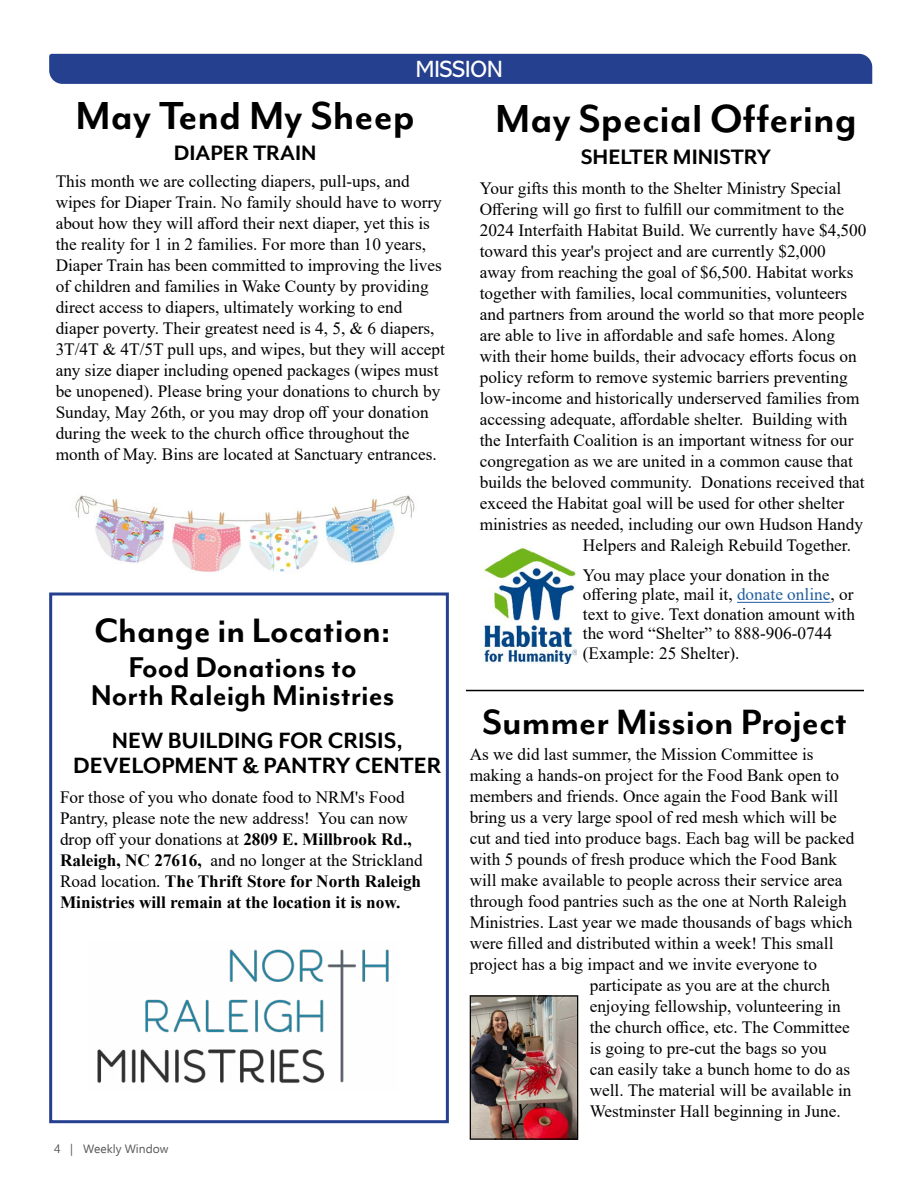
<style>
.page{position:relative;width:918px;height:1188px;background:#fff}
.page>*{position:absolute;margin:0;border:0;box-sizing:border-box;transform-origin:0 0}
.t1{font:700 45px "Mr Eaves Mod OT";color:#000}
.t2{font:700 40.5px "Mr Eaves Mod OT";color:#000}
.t3{font:700 39px "Mr Eaves Mod OT";color:#000}
.t4{font:700 33px/28.5px "Mr Eaves Mod OT";color:#000;text-align:center}
.t5{font:700 25.5px/25.5px "Mr Eaves Mod OT";color:#000;text-align:center}
.t6{font:700 24px "Mr Eaves Mod OT";color:#000}
.t7{font:23.7px "Abadi MT Pro";color:#fff}
.t8{font:17.25px/21px "Times New Roman";color:#000}
.t9{font:12px "Ebrima";color:#58595b}
.s1{font-weight:700}
.s2{color:#215e9e}
</style>
<div class="page">
<div style="left:49px;top:592px;width:400px;height:531px;border:3px solid #25408f"></div>
<img style="left:75px;top:495px;width:340px;height:78px">
<div style="left:49px;top:54px;width:823px;height:30px;background:#25408f"></div>
<hr style="left:737px;top:602px;width:93px;height:1px;background:#215e9e">
<img style="left:480px;top:547px;width:96px;height:117px">
<img style="left:97px;top:949px;width:292px;height:134px">
<hr style="left:466px;top:690px;width:398px;height:1px;background:#000">
<img style="left:472px;top:997px;width:104px;height:141px">
<div style="left:470px;top:995px;width:108px;height:145px;border:1px solid #000"></div>
<h3 class="t7" style="left:416px;top:56px;width:88px">MISSION</h3>
<h1 class="t1" style="left:76px;top:91px;width:341px">May Tend My Sheep</h1>
<h3 class="t6" style="left:174px;top:140px;width:144px">DIAPER TRAIN</h3>
<p class="t8" style="left:56px;top:170px;width:391px">This month we are collecting diapers, pull-ups, and wipes for Diaper Train. No family should have to worry about how they will afford their next diaper, yet this is the reality for 1 in 2 families. For more than 10 years, Diaper Train has been committed to improving the lives of children and families in Wake County by providing direct access to diapers, ultimately working to end diaper poverty. Their greatest need is 4, 5, &amp; 6 diapers, 3T/4T &amp; 4T/5T pull ups, and wipes, but they will accept any size diaper including opened packages (wipes must be unopened). Please bring your donations to church by Sunday, May 26th, or you may drop off your donation during the week to the church office throughout the month of May. Bins are located at Sanctuary entrances.</p>
<h3 class="t3" style="left:94px;top:609px;width:298px">Change in Location:</h3>
<h3 class="t4" style="left:91px;top:653px;width:305px">Food Donations to<br>North Raleigh Ministries</h3>
<h3 class="t5" style="left:73px;top:728px;width:370px">NEW BUILDING FOR CRISIS,<br>DEVELOPMENT &amp; PANTRY CENTER</h3>
<p class="t8" style="left:60px;top:787px;width:364px">For those of you who donate food to NRM's Food Pantry, please note the new address! You can now drop off your donations at <span class="s1">2809 E. Millbrook Rd., Raleigh, NC 27616,</span> and no longer at the Strickland Road location. <span class="s1">The Thrift Store for North Raleigh Ministries will remain at the location it is now.</span></p>
<p class="t9" style="left:54px;top:1140px;width:116px">4 | Weekly Window</p>
<h1 class="t1" style="left:495px;top:95px;width:363px">May Special Offering</h1>
<h3 class="t6" style="left:581px;top:144px;width:192px">SHELTER MINISTRY</h3>
<p class="t8" style="left:480px;top:177px;width:363px">Your gifts this month to the Shelter Ministry Special</p>
<p class="t8" style="left:480px;top:198px;width:366px">Offering will go first to fulfill our commitment to the</p>
<p class="t8" style="left:480px;top:219px;width:388px">2024 Interfaith Habitat Build. We currently have $4,500</p>
<p class="t8" style="left:480px;top:240px;width:348px">toward this year's project and are currently $2,000</p>
<p class="t8" style="left:480px;top:261px;width:375px">away from reaching the goal of $6,500. Habitat works</p>
<p class="t8" style="left:480px;top:282px;width:369px">together with families, local communities, volunteers</p>
<p class="t8" style="left:480px;top:303px;width:386px">and partners from around the world so that more people</p>
<p class="t8" style="left:480px;top:324px;width:357px">are able to live in affordable and safe homes. Along</p>
<p class="t8" style="left:480px;top:345px;width:378px">with their home builds, their advocacy efforts focus on</p>
<p class="t8" style="left:480px;top:366px;width:369px">policy reform to remove systemic barriers preventing</p>
<p class="t8" style="left:480px;top:387px;width:381px">low-income and historically underserved families from</p>
<p class="t8" style="left:480px;top:408px;width:369px">accessing adequate, affordable shelter. Building with</p>
<p class="t8" style="left:480px;top:429px;width:375px">the Interfaith Coalition is an important witness for our</p>
<p class="t8" style="left:480px;top:450px;width:375px">congregation as we are united in a common cause that</p>
<p class="t8" style="left:480px;top:471px;width:387px">builds the beloved community. Donations received that</p>
<p class="t8" style="left:480px;top:492px;width:366px">exceed the Habitat goal will be used for other shelter</p>
<p class="t8" style="left:480px;top:513px;width:385px">ministries as needed, including our own Hudson Handy</p>
<p class="t8" style="left:583px;top:534px;width:270px">Helpers and Raleigh Rebuild Together.</p>
<p class="t8" style="left:583px;top:565px;width:274px;line-height:19.5px">You may place your donation in the offering plate, mail it, <span class="s2">donate online</span>, or text to give. Text donation amount with the word “Shelter” to 888-906-0744 (Example: 25 Shelter).</p>
<h2 class="t2" style="left:482px;top:700px;width:367px">Summer Mission Project</h2>
<p class="t8" style="left:470px;top:743px;width:345px">As we did last summer, the Mission Committee is</p>
<p class="t8" style="left:470px;top:764px;width:371px">making a hands-on project for the Food Bank open to</p>
<p class="t8" style="left:470px;top:785px;width:370px">members and friends. Once again the Food Bank will</p>
<p class="t8" style="left:470px;top:806px;width:369px">bring us a very large spool of red mesh which will be</p>
<p class="t8" style="left:470px;top:827px;width:386px">cut and tied into produce bags. Each bag will be packed</p>
<p class="t8" style="left:470px;top:848px;width:369px">with 5 pounds of fresh produce which the Food Bank</p>
<p class="t8" style="left:470px;top:869px;width:374px">will make available to people across their service area</p>
<p class="t8" style="left:470px;top:890px;width:379px">through food pantries such as the one at North Raleigh</p>
<p class="t8" style="left:470px;top:911px;width:384px">Ministries. Last year we made thousands of bags which</p>
<p class="t8" style="left:470px;top:932px;width:365px">were filled and distributed within a week! This small</p>
<p class="t8" style="left:470px;top:953px;width:349px">project has a big impact and we invite everyone to</p>
<p class="t8" style="left:590px;top:974px;width:242px">participate as you are at the church</p>
<p class="t8" style="left:590px;top:995px;width:253px">enjoying fellowship, volunteering in</p>
<p class="t8" style="left:590px;top:1016px;width:262px">the church office, etc. The Committee</p>
<p class="t8" style="left:590px;top:1037px;width:239px">is going to pre-cut the bags so you</p>
<p class="t8" style="left:590px;top:1058px;width:262px">can easily take a bunch home to do as</p>
<p class="t8" style="left:590px;top:1079px;width:263px">well. The material will be available in</p>
<p class="t8" style="left:590px;top:1100px;width:253px">Westminster Hall beginning in June.</p>
</div>
